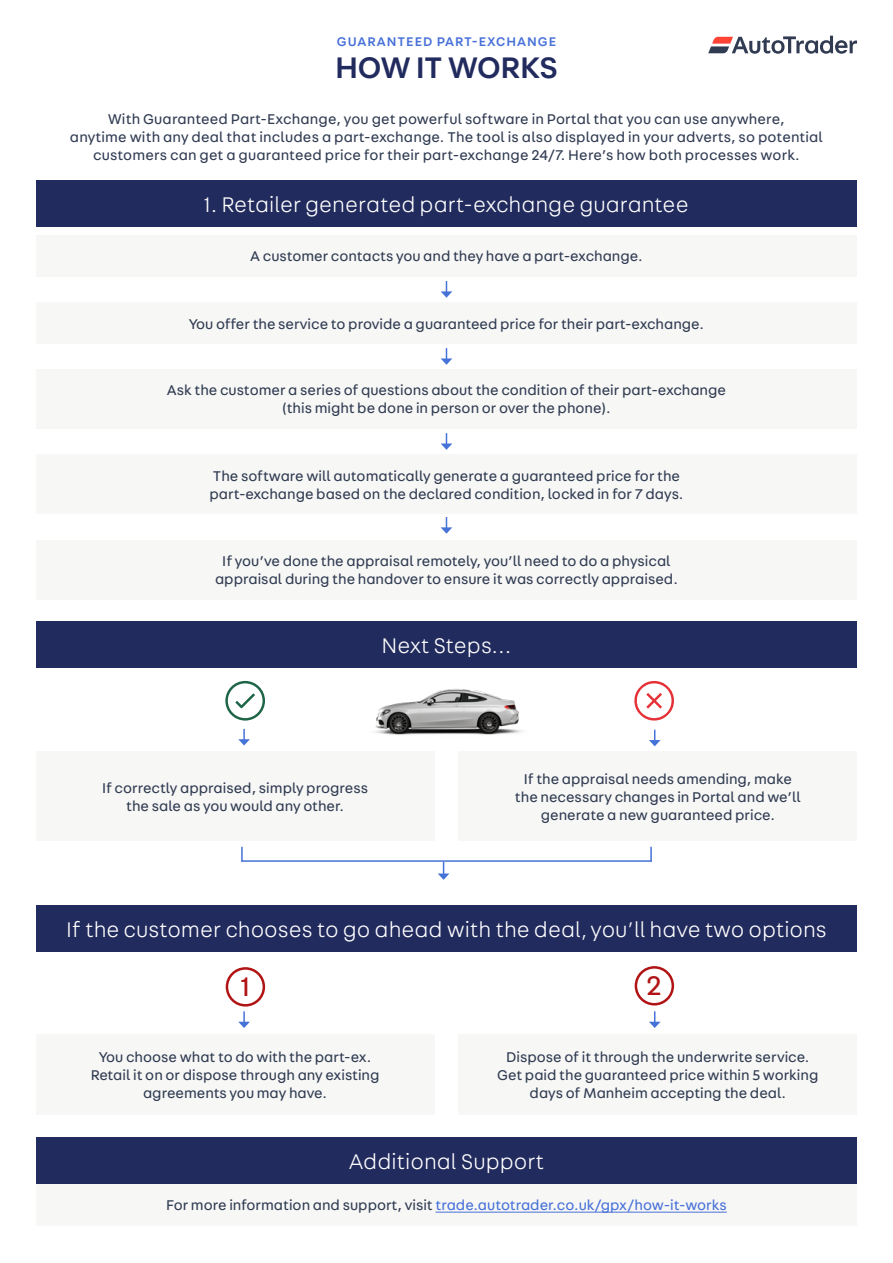
<style>
.page{position:relative;width:893px;height:1263px;background:#fff}
.page>*{position:absolute;margin:0;border:0;box-sizing:border-box;transform-origin:0 0}
.t1{font:500 31.65px "AT Fabriga";letter-spacing:-.015em;color:#222b5e}
.t2{font:28.5px "AT Fabriga";color:#b11414}
.t3{font:300 22.5px "AT Fabriga";color:#fff}
.t4{font:15px/18px "AT Fabriga";color:#313c53;text-align:center}
.t5{font:15px "AT Fabriga";color:#4871d9}
.t6{font:500 13.35px "AT Fabriga";letter-spacing:.075em;color:#4871d9}
.s1{color:#313c53}
</style>
<div class="page">
<div style="left:36px;top:180px;width:821px;height:47px;background:#222b5e"></div>
<div style="left:36px;top:1184px;width:821px;height:42px;background:#f7f7f5"></div>
<hr style="left:435px;top:1212px;width:292px;height:1px;background:#4871d9">
<div style="left:36px;top:751px;width:398px;height:90px;background:#f7f7f5"></div>
<div style="left:36px;top:1034px;width:398px;height:81px;background:#f7f7f5"></div>
<div style="left:459px;top:1034px;width:398px;height:81px;background:#f7f7f5"></div>
<div style="left:459px;top:751px;width:398px;height:90px;background:#f7f7f5"></div>
<svg style="left:708px;top:36px;width:149px;height:17px"></svg>
<svg style="left:634px;top:681px;width:40px;height:39px"></svg>
<svg style="left:225px;top:681px;width:40px;height:39px"></svg>
<img style="left:375px;top:689px;width:148px;height:46px">
<div style="left:36px;top:235px;width:821px;height:41px;background:#f7f7f5"></div>
<div style="left:36px;top:302px;width:821px;height:42px;background:#f7f7f5"></div>
<div style="left:36px;top:369px;width:821px;height:60px;background:#f7f7f5"></div>
<div style="left:36px;top:454px;width:821px;height:60px;background:#f7f7f5"></div>
<div style="left:36px;top:540px;width:821px;height:59px;background:#f7f7f5"></div>
<div style="left:36px;top:621px;width:821px;height:47px;background:#222b5e"></div>
<div style="left:36px;top:905px;width:821px;height:46px;background:#222b5e"></div>
<div style="left:36px;top:1137px;width:821px;height:47px;background:#222b5e"></div>
<div style="left:226px;top:967px;width:39px;height:39px;border:3px solid #b11414;border-radius:50%"></div>
<div style="left:635px;top:966px;width:39px;height:39px;border:3px solid #b11414;border-radius:50%"></div>
<svg style="left:438px;top:862px;width:11px;height:18px"></svg>
<hr style="left:241px;top:860px;width:411px;height:2px;background:#4673d7">
<svg style="left:241px;top:847px;width:2px;height:15px"></svg>
<svg style="left:650px;top:847px;width:2px;height:15px"></svg>
<svg style="left:649px;top:1011px;width:12px;height:17px"></svg>
<svg style="left:238px;top:1011px;width:12px;height:17px"></svg>
<svg style="left:649px;top:730px;width:12px;height:16px"></svg>
<svg style="left:238px;top:729px;width:12px;height:16px"></svg>
<svg style="left:441px;top:281px;width:11px;height:17px"></svg>
<svg style="left:441px;top:348px;width:11px;height:17px"></svg>
<svg style="left:441px;top:433px;width:11px;height:17px"></svg>
<svg style="left:441px;top:517px;width:11px;height:17px"></svg>
<p class="t6" style="left:337px;top:32px;width:221px">GUARANTEED PART-EXCHANGE</p>
<h1 class="t1" style="left:335px;top:46px;width:224px">HOW IT WORKS</h1>
<p class="t4" style="left:70px;top:110px;width:755px">With Guaranteed Part-Exchange, you get powerful software in Portal that you can use anywhere,<br>anytime with any deal that includes a part-exchange. The tool is also displayed in your adverts, so potential customers can get a guaranteed price for their part-exchange 24/7. Here’s how both processes work.</p>
<h3 class="t3" style="left:204px;top:190px;width:486px">1. Retailer generated part-exchange guarantee</h3>
<p class="t4" style="left:250px;top:247px;width:394px">A customer contacts you and they have a part-exchange.</p>
<p class="t4" style="left:189px;top:314px;width:517px">You offer the service to provide a guaranteed price for their part-exchange.</p>
<p class="t4" style="left:167px;top:381px;width:561px">Ask the customer a series of questions about the condition of their part-exchange (this might be done in person or over the phone).</p>
<p class="t4" style="left:210px;top:466px;width:475px;text-align:left">The software will automatically generate a guaranteed price for the part-exchange based on the declared condition, locked in for 7 days.</p>
<p class="t4" style="left:215px;top:552px;width:464px">If you’ve done the appraisal remotely, you’ll need to do a physical appraisal during the handover to ensure it was correctly appraised.</p>
<h3 class="t3" style="left:381px;top:632px;width:132px">Next Steps...</h3>
<p class="t4" style="left:102px;top:778px;width:268px">If correctly appraised, simply progress the sale as you would any other.</p>
<p class="t4" style="left:515px;top:769px;width:287px">If the appraisal needs amending, make the necessary changes in Portal and we’ll generate a new guaranteed price.</p>
<h3 class="t3" style="left:66px;top:915px;width:762px">If the customer chooses to go ahead with the deal, you’ll have two options</h3>
<h2 class="t2" style="left:241px;top:968px;width:10px">1</h2>
<h2 class="t2" style="left:646px;top:967px;width:17px">2</h2>
<p class="t4" style="left:91px;top:1047px;width:290px">You choose what to do with the part-ex.<br>Retail it on or dispose through any existing agreements you may have.</p>
<p class="t4" style="left:497px;top:1047px;width:323px">Dispose of it through the underwrite service.<br>Get paid the guaranteed price within 5 working days of Manheim accepting the deal.</p>
<h3 class="t3" style="left:349px;top:1148px;width:197px">Additional Support</h3>
<p class="t5" style="left:166px;top:1196px;width:562px"><span class="s1">For more information and support, visit</span> trade.autotrader.co.uk/gpx/how-it-works</p>
</div>
